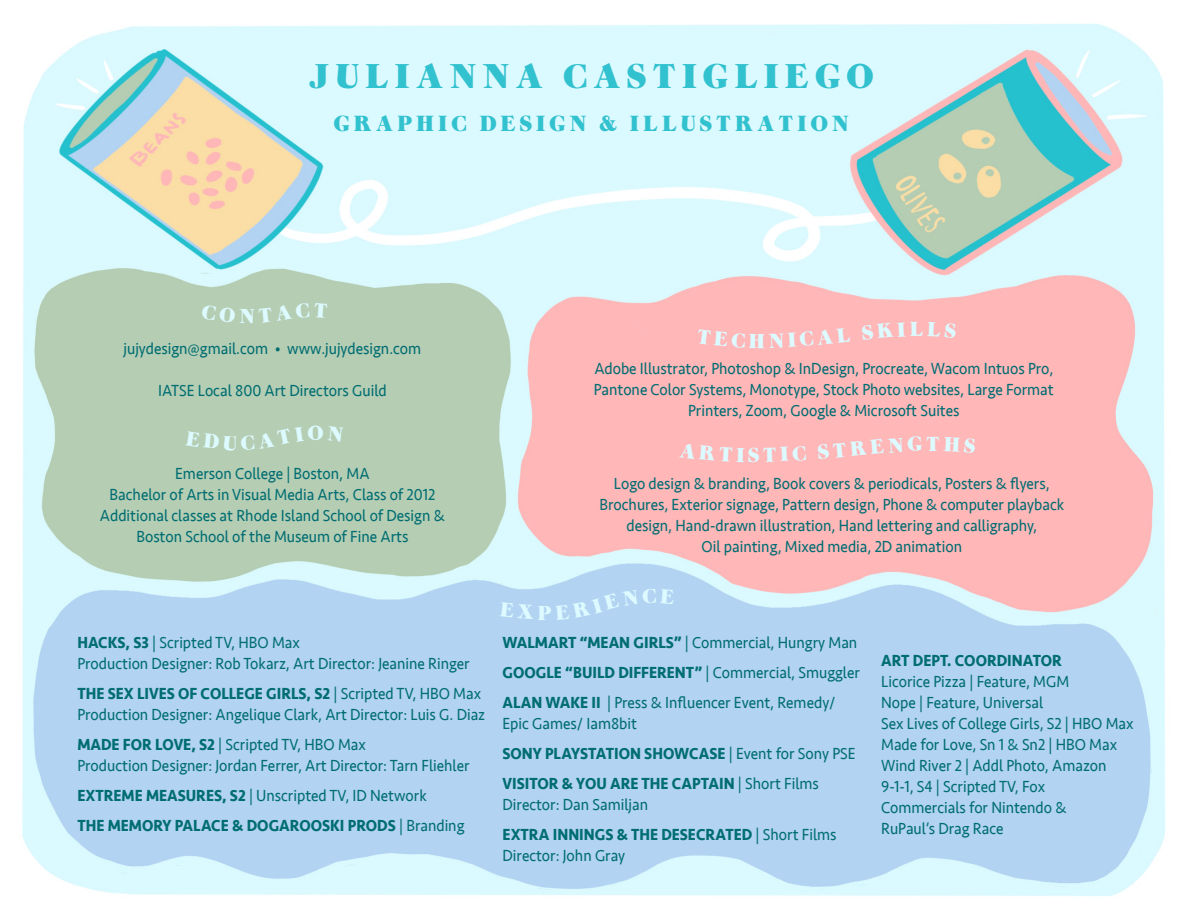
<style>
.page{position:relative;width:1188px;height:918px;background:#fff}
.page>*{position:absolute;margin:0;border:0;box-sizing:border-box;transform-origin:0 0}
.t1{font:30.6px "Grouch";letter-spacing:.175em;color:#32c1ce}
.t2{font:19.5px "Grouch";letter-spacing:.175em;color:#32c1ce}
.t3{font:18px "Grouch";color:#dcfaff}
.t4{font:16.5px/21px "Seravek";color:#006d72;scale:.92 1}
.t5{font:700 16.5px/30px "Seravek";color:#006d72;scale:.92 1}
.s1{font-weight:700}
.s2{font-weight:400}
</style>
<div class="page">
<img style="left:22px;top:24px;width:1143px;height:872px">
<div style="left:185px;top:425px;width:159px;height:26px;background:#b5cdb3"></div>
<svg style="left:500px;top:602px;width:34px;height:18px"></svg>
<div style="left:555px;top:589px;width:84px;height:31px;background:#b2d3f2"></div>
<svg style="left:660px;top:588px;width:15px;height:16px"></svg>
<div style="left:201px;top:303px;width:127px;height:21px;background:#b5cdb3"></div>
<svg style="left:679px;top:442px;width:66px;height:20px"></svg>
<svg style="left:763px;top:446px;width:43px;height:16px"></svg>
<svg style="left:888px;top:436px;width:34px;height:17px"></svg>
<svg style="left:944px;top:436px;width:32px;height:17px"></svg>
<div style="left:697px;top:322px;width:260px;height:26px;background:#ffb7b8"></div>
<h1 class="t1" style="left:309px;top:54px;width:567px">JULIANNA CASTIGLIEGO</h1>
<p class="t2" style="left:334px;top:110px;width:517px">GRAPHIC DESIGN &amp; ILLUSTRATION</p>
<p class="t4" style="left:124px;top:338px;width:325px">jujydesign@gmail.com • www.jujydesign.com</p>
<p class="t4" style="left:158px;top:380px;width:250px">IATSE Local 800 Art Directors Guild</p>
<p class="t4" style="left:100px;top:463px;width:376px;text-align:center">Emerson College | Boston, MA<br>Bachelor of Arts in Visual Media Arts, Class of 2012<br>Additional classes at Rhode Island School of Design &amp; Boston School of the Museum of Fine Arts</p>
<p class="t4" style="left:77px;top:632px;width:428px"><span class="s1">HACKS, S3</span> | Scripted TV, HBO Max<br>Production Designer: Rob Tokarz, Art Director: Jeanine Ringer</p>
<p class="t4" style="left:77px;top:683px;width:445px"><span class="s1">THE SEX LIVES OF COLLEGE GIRLS, S2</span> | Scripted TV, HBO Max<br>Production Designer: Angelique Clark, Art Director: Luis G. Diaz</p>
<p class="t4" style="left:77px;top:734px;width:428px"><span class="s1">MADE FOR LOVE, S2</span> | Scripted TV, HBO Max<br>Production Designer: Jordan Ferrer, Art Director: Tarn Fliehler</p>
<p class="t5" style="left:77px;top:781px;width:422px">EXTREME MEASURES, S2 <span class="s2">| Unscripted TV, ID Network<br></span>THE MEMORY PALACE &amp; DOGAROOSKI PRODS <span class="s2">| Branding</span></p>
<p class="t4" style="left:594px;top:358px;width:501px;text-align:center">Adobe Illustrator, Photoshop &amp; InDesign, Procreate, Wacom Intuos Pro,<br>Pantone Color Systems, Monotype, Stock Photo websites, Large Format<br>Printers, Zoom, Google &amp; Microsoft Suites</p>
<p class="t3" style="left:748px;top:442px;width:13px">S</p>
<p class="t3" style="left:816px;top:439px;width:69px;rotate:-5deg">STRE</p>
<p class="t3" style="left:926px;top:431px;width:16px">T</p>
<p class="t4" style="left:600px;top:473px;width:507px;text-align:center">Logo design &amp; branding, Book covers &amp; periodicals, Posters &amp; flyers, Brochures, Exterior signage, Pattern design, Phone &amp; computer playback design, Hand-drawn illustration, Hand lettering and calligraphy,<br>Oil painting, Mixed media, 2D animation</p>
<p class="t3" style="left:538px;top:600px;width:16px">P</p>
<p class="t3" style="left:642px;top:583px;width:16px">C</p>
<p class="t4" style="left:503px;top:628px;width:390px;line-height:30px"><span class="s1">WALMART “MEAN GIRLS”</span> | Commercial, Hungry Man<br><span class="s1">GOOGLE “BUILD DIFFERENT”</span> | Commercial, Smuggler<br><span class="s1">ALAN WAKE II</span> | Press &amp; Influencer Event, Remedy/</p>
<p class="t5" style="left:503px;top:709px;width:385px"><span class="s2">Epic Games/ Iam8bit<br></span>SONY PLAYSTATION SHOWCASE <span class="s2">| Event for Sony PSE<br></span>VISITOR &amp; YOU ARE THE CAPTAIN <span class="s2">| Short Films</span></p>
<p class="t4" style="left:503px;top:790px;width:365px;line-height:30px">Director: Dan Samiljan<br><span class="s1">EXTRA INNINGS &amp; THE DESECRATED</span> | Short Films</p>
<p class="t4" style="left:503px;top:845px;width:135px">Director: John Gray</p>
<p class="t5" style="left:881px;top:645px;width:198px">ART DEPT. COORDINATOR</p>
<p class="t4" style="left:881px;top:671px;width:276px">Licorice Pizza | Feature, MGM<br>Nope | Feature, Universal<br>Sex Lives of College Girls, S2 | HBO Max<br>Made for Love, Sn 1 &amp; Sn2 | HBO Max<br>Wind River 2 | Addl Photo, Amazon<br>9-1-1, S4 | Scripted TV, Fox<br>Commercials for Nintendo &amp;<br>RuPaul’s Drag Race</p>
</div>
